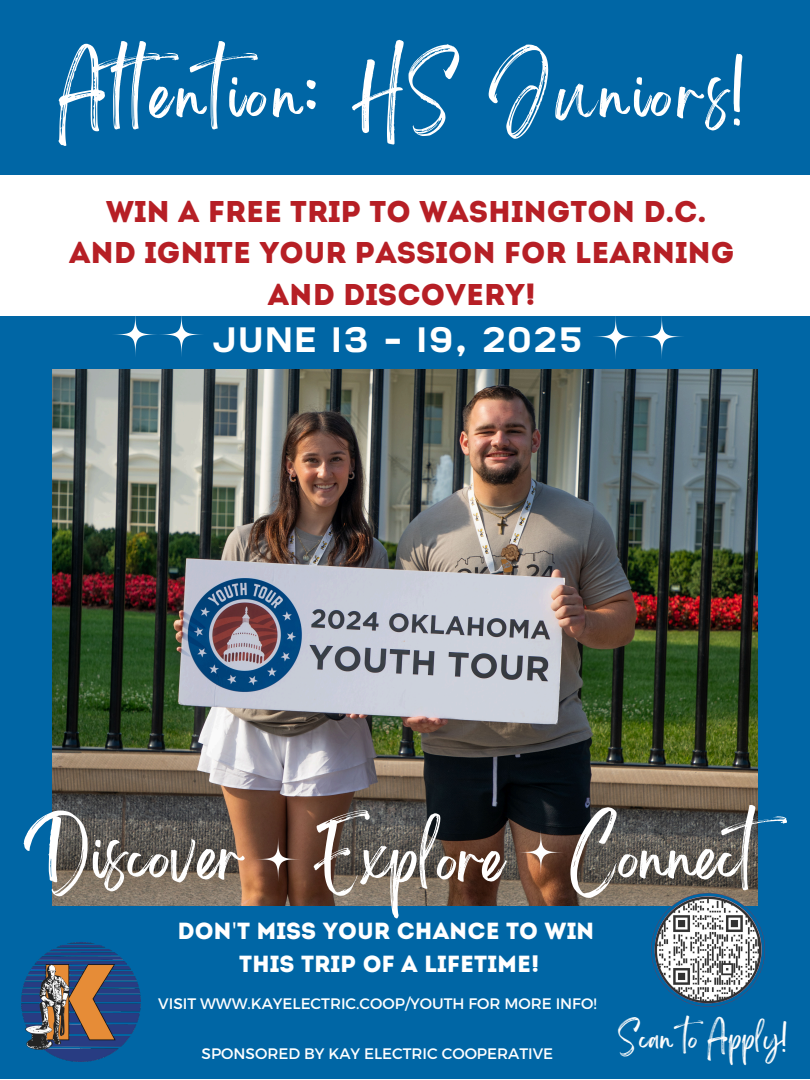
<style>
.page{position:relative;width:810px;height:1080px;background:#fff}
.page>*{position:absolute;margin:0;border:0;box-sizing:border-box;transform-origin:0 0}
.t1{font:58.19px "Brightwall";letter-spacing:.075em;color:#fff}
.t2{font:56.25px "Brightwall";color:#fff}
.t3{font:34.5px "Colette";letter-spacing:.065em;color:#fff}
.t4{font:30px/41.8px "Intro";color:#b61f25;text-align:center}
.t5{font:25px "Brightwall";color:#fcfcfc}
.t6{font:23.31px/32.4px "Intro";color:#fff;text-align:center}
.t7{font:15.19px "Montserrat";color:#fff}
.s1{font-family:"Noto Sans"}
</style>
<div class="page">
<div style="left:0;top:0;width:810px;height:1079px;background:#0066a5"></div>
<img style="left:53px;top:370px;width:704px;height:536px">
<div style="left:0;top:175px;width:810px;height:141px;background:#fff"></div>
<svg style="left:114px;top:316px;width:89px;height:40px"></svg>
<svg style="left:594px;top:316px;width:89px;height:42px"></svg>
<svg style="left:255px;top:836px;width:46px;height:46px;background:#6b493a"></svg>
<svg style="left:518px;top:829px;width:46px;height:46px;background:#7b5846"></svg>
<svg style="left:651px;top:893px;width:114px;height:114px"></svg>
<img style="left:21px;top:942px;width:120px;height:119px">
<h1 class="t1" style="left:59px;top:74px;width:688px">Attention: HS Juniors!</h1>
<p class="t4" style="left:69px;top:193px;width:667px">WIN A FREE TRIP TO WASHINGTON D.C.<br>AND IGNITE YOUR PASSION FOR LEARNING<br>AND DISCOVERY!</p>
<h1 class="t3" style="left:211px;top:318px;width:373px">JUNE 13 - 19, 2025</h1>
<h3 class="t2" style="left:24px;top:837px;width:221px">Discover</h3>
<p class="t2" style="left:315px;top:839px;width:190px">Explore</p>
<p class="t2" style="left:570px;top:837px;width:238px">Connect</p>
<h1 class="t6" style="left:177px;top:917px;width:419px">DON<span class="s1">'</span>T MISS YOUR CHANCE TO WIN<br>THIS TRIP OF A LIFETIME!</h1>
<p class="t7" style="left:158px;top:994px;width:440px">VISIT WWW.KAYELECTRIC.COOP/YOUTH FOR MORE INFO!</p>
<h2 class="t7" style="left:202px;top:1044px;width:353px">SPONSORED BY KAY ELECTRIC COOPERATIVE</h2>
<h1 class="t5" style="left:618px;top:1029px;width:171px">Scan to Apply!</h1>
</div>
